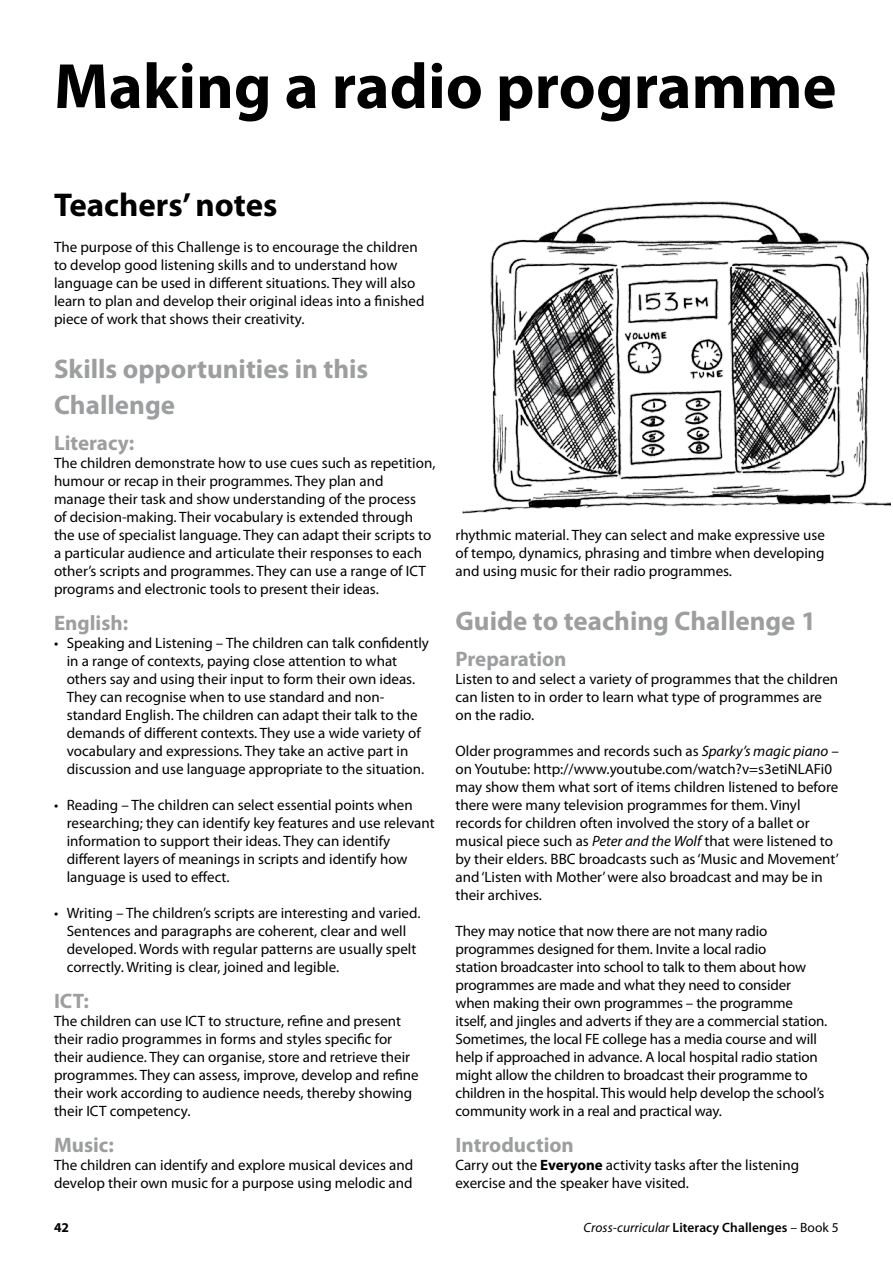
<style>
.page{position:relative;width:893px;height:1263px;background:#fff}
.page>*{position:absolute;margin:0;border:0;box-sizing:border-box;transform-origin:0 0}
.t1{font:700 64.5px "Myriad Pro";color:#000}
.t2{font:700 33px "Myriad Pro";color:#000}
.t3{font:700 27px/36px "Myriad Pro";color:#9c9e9f}
.t4{font:700 21px "Myriad Pro";color:#9c9e9f}
.t5{font:15px/18px "Myriad Pro";color:#000}
.t6{font:600 13.5px "Myriad Pro";letter-spacing:.005em;color:#000}
.t7{font:700 13.5px "Myriad Pro";color:#000}
.s1{font-style:italic}
.s2{font-weight:700}
.s3{font-weight:400;font-style:italic}
.s4{font-weight:400}
</style>
<div class="page">
<img style="left:462px;top:201px;width:428px;height:313px">
<h1 class="t1" style="left:54px;top:44px;width:784px">Making a radio programme</h1>
<h2 class="t2" style="left:54px;top:183px;width:225px">Teachers’ notes</h2>
<p class="t5" style="left:54px;top:238px;width:372px">The purpose of this Challenge is to encourage the children to develop good listening skills and to understand how language can be used in different situations. They will also learn to plan and develop their original ideas into a finished piece of work that shows their creativity.</p>
<h3 class="t3" style="left:54px;top:350px;width:316px">Skills opportunities in this<br>Challenge</h3>
<h3 class="t4" style="left:54px;top:429px;width:82px">Literacy:</h3>
<p class="t5" style="left:54px;top:454px;width:383px">The children demonstrate how to use cues such as repetition, humour or recap in their programmes. They plan and manage their task and show understanding of the process<br>of decision-making. Their vocabulary is extended through the use of specialist language. They can adapt their scripts to a particular audience and articulate their responses to each other’s scripts and programmes. They can use a range of ICT programs and electronic tools to present their ideas.</p>
<h3 class="t4" style="left:54px;top:609px;width:76px">English:</h3>
<p class="t5" style="left:67px;top:634px;width:364px;text-indent:-13px">• Speaking and Listening – The children can talk confidently in a range of contexts, paying close attention to what others say and using their input to form their own ideas.<br>They can recognise when to use standard and non&shy;standard English. The children can adapt their talk to the demands of different contexts. They use a wide variety of vocabulary and expressions. They take an active part in discussion and use language appropriate to the situation.</p>
<p class="t5" style="left:67px;top:796px;width:369px;text-indent:-13px">• Reading – The children can select essential points when researching; they can identify key features and use relevant information to support their ideas. They can identify different layers of meanings in scripts and identify how language is used to effect.</p>
<p class="t5" style="left:67px;top:904px;width:355px;text-indent:-13px">• Writing – The children’s scripts are interesting and varied.<br>Sentences and paragraphs are coherent, clear and well developed. Words with regular patterns are usually spelt correctly. Writing is clear, joined and legible.</p>
<h3 class="t4" style="left:54px;top:987px;width:36px">ICT:</h3>
<p class="t5" style="left:54px;top:1012px;width:366px">The children can use ICT to structure, refine and present their radio programmes in forms and styles specific for their audience. They can organise, store and retrieve their programmes. They can assess, improve, develop and refine their work according to audience needs, thereby showing their ICT competency.</p>
<h3 class="t4" style="left:54px;top:1131px;width:61px">Music:</h3>
<p class="t5" style="left:54px;top:1156px;width:361px">The children can identify and explore musical devices and develop their own music for a purpose using melodic and</p>
<p class="t5" style="left:455px;top:526px;width:371px;text-align:justify">rhythmic material. They can select and make expressive use of tempo, dynamics, phrasing and timbre when developing and using music for their radio programmes.</p>
<h3 class="t3" style="left:455px;top:602px;width:362px">Guide to teaching Challenge 1</h3>
<h3 class="t4" style="left:455px;top:645px;width:113px">Preparation</h3>
<p class="t5" style="left:455px;top:670px;width:384px">Listen to and select a variety of programmes that the children can listen to in order to learn what type of programmes are on the radio.</p>
<p class="t5" style="left:455px;top:742px;width:385px">Older programmes and records such as <span class="s1">Sparky’s magic piano</span> – on Youtube: http://www.youtube.com/watch?v=s3etiNLAFi0 may show them what sort of items children listened to before there were many television programmes for them. Vinyl records for children often involved the story of a ballet or musical piece such as <span class="s1">Peter and the Wolf</span> that were listened to by their elders. BBC broadcasts such as ‘Music and Movement’ and ‘Listen with Mother’ were also broadcast and may be in their archives.</p>
<p class="t5" style="left:455px;top:922px;width:373px">They may notice that now there are not many radio programmes designed for them. Invite a local radio<br>station broadcaster into school to talk to them about how programmes are made and what they need to consider when making their own programmes – the programme itself, and jingles and adverts if they are a commercial station.<br>Sometimes, the local FE college has a media course and will help if approached in advance. A local hospital radio station might allow the children to broadcast their programme to children in the hospital. This would help develop the school’s community work in a real and practical way.</p>
<h3 class="t4" style="left:455px;top:1131px;width:120px">Introduction</h3>
<p class="t5" style="left:455px;top:1156px;width:345px">Carry out the <span class="s2">Everyone</span> activity tasks after the listening exercise and the speaker have visited.</p>
<p class="t7" style="left:54px;top:1218px;width:17px">42</p>
<p class="t6" style="left:584px;top:1218px;width:257px"><span class="s3">Cross-curricular</span> Literacy Challenges <span class="s4">– Book 5</span></p>
</div>
